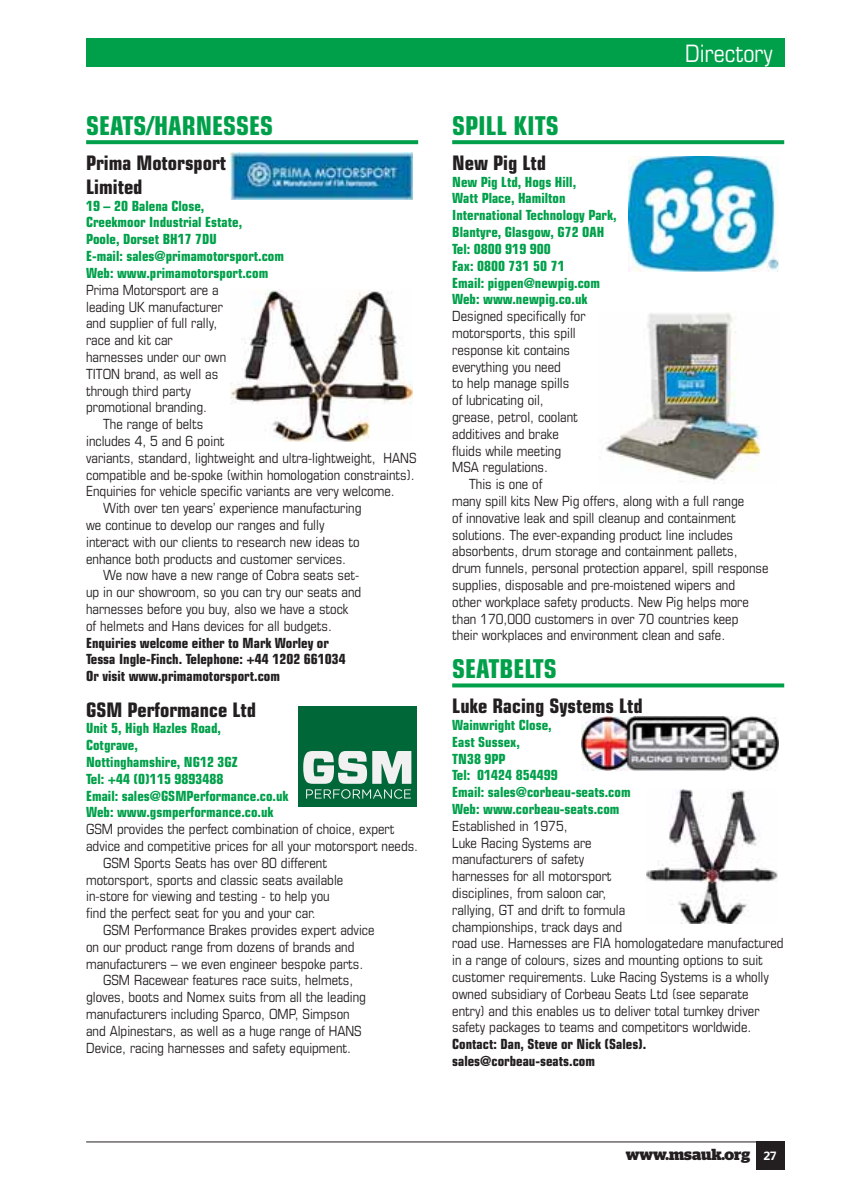
<style>
.page{position:relative;width:842px;height:1193px;background:#fff}
.page>*{position:absolute;margin:0;border:0;box-sizing:border-box;transform-origin:0 0}
.t1{font:700 condensed 26px "Eurostile";color:#00a04a}
.t2{font:condensed 24px "Eurostile";color:#fff}
.t3{font:700 condensed 20px/24px "Eurostile";color:#231f20}
.t4{font:700 16px "Stag";color:#231f20}
.t5{font:condensed 14px/16.8px "Eurostile";color:#231f20}
.t6{font:700 condensed 14px/16.8px "Eurostile";color:#00a04a}
.t7{font:700 condensed 14px/16.8px "Eurostile";color:#231f20}
.t8{font:500 12px "Stag Sans";color:#fff}
</style>
<div class="page">
<div style="left:86px;top:38px;width:697px;height:28px;background:#00a04a"></div>
<div style="left:755px;top:1141px;width:28px;height:28px;background:#231f20"></div>
<hr style="left:86px;top:1141px;width:697px;height:1px;background:#231f20">
<svg style="left:86px;top:140px;width:332px;height:4px"></svg>
<img style="left:231px;top:153px;width:181px;height:47px">
<img style="left:230px;top:289px;width:182px;height:153px">
<div style="left:298px;top:705px;width:118px;height:101px;background:#006738"></div>
<svg style="left:303px;top:751px;width:108px;height:47px"></svg>
<svg style="left:452px;top:140px;width:331px;height:4px"></svg>
<svg style="left:452px;top:683px;width:331px;height:4px"></svg>
<img style="left:628px;top:156px;width:150px;height:115px">
<img style="left:605px;top:313px;width:156px;height:167px">
<img style="left:581px;top:717px;width:196px;height:54px">
<img style="left:646px;top:789px;width:130px;height:134px">
<h1 class="t1" style="left:86px;top:116px;width:188px">SEATS/HARNESSES</h1>
<h3 class="t3" style="left:86px;top:152px;width:141px">Prima Motorsport<br>Limited</h3>
<p class="t6" style="left:86px;top:198px;width:199px">19 – 20 Balena Close,<br>Creekmoor Industrial Estate,<br>Poole, Dorset BH17 7DU<br>E-mail: sales@primamotorsport.com<br>Web: www.primamotorsport.com</p>
<p class="t5" style="left:86px;top:282px;width:134px">Prima Motorsport are a</p>
<p class="t5" style="left:86px;top:299px;width:138px">leading UK manufacturer</p>
<p class="t5" style="left:86px;top:316px;width:133px">and supplier of full rally,</p>
<p class="t5" style="left:86px;top:333px;width:88px">race and kit car</p>
<p class="t5" style="left:86px;top:350px;width:142px">harnesses under our own</p>
<p class="t5" style="left:86px;top:366px;width:133px">TITON brand, as well as</p>
<p class="t5" style="left:86px;top:383px;width:106px">through third party</p>
<p class="t5" style="left:86px;top:400px;width:122px">promotional branding.</p>
<p class="t5" style="left:103px;top:417px;width:102px">The range of belts</p>
<p class="t5" style="left:86px;top:434px;width:140px">includes 4, 5 and 6 point</p>
<p class="t5" style="left:86px;top:450px;width:332px">variants, standard, lightweight and ultra-lightweight, HANS</p>
<p class="t5" style="left:86px;top:467px;width:330px">compatible and be-spoke (within homologation constraints).</p>
<p class="t5" style="left:86px;top:484px;width:310px">Enquiries for vehicle specific variants are very welcome.</p>
<p class="t5" style="left:103px;top:501px;width:259px">With over ten years’ experience manufacturing</p>
<p class="t5" style="left:86px;top:518px;width:240px">we continue to develop our ranges and fully</p>
<p class="t5" style="left:86px;top:534px;width:275px">interact with our clients to research new ideas to</p>
<p class="t5" style="left:86px;top:551px;width:261px">enhance both products and customer services.</p>
<p class="t5" style="left:103px;top:568px;width:257px">We now have a new range of Cobra seats set-</p>
<p class="t5" style="left:86px;top:585px;width:276px">up in our showroom, so you can try our seats and</p>
<p class="t5" style="left:86px;top:602px;width:263px">harnesses before you buy, also we have a stock</p>
<p class="t5" style="left:86px;top:618px;width:247px">of helmets and Hans devices for all budgets.</p>
<p class="t7" style="left:86px;top:635px;width:261px">Enquiries welcome either to Mark Worley or<br>Tessa Ingle-Finch. Telephone: +44 1202 661034<br>Or visit www.primamotorsport.com</p>
<h3 class="t3" style="left:86px;top:699px;width:171px">GSM Performance Ltd</h3>
<p class="t6" style="left:86px;top:721px;width:204px">Unit 5, High Hazles Road,<br>Cotgrave,<br>Nottinghamshire, NG12 3GZ<br>Tel: +44 (0)115 9893488<br>Email: sales@GSMPerformance.co.uk<br>Web: www.gsmperformance.co.uk</p>
<p class="t5" style="left:86px;top:822px;width:310px">GSM provides the perfect combination of choice, expert</p>
<p class="t5" style="left:86px;top:839px;width:333px">advice and competitive prices for all your motorsport needs.</p>
<p class="t5" style="left:103px;top:855px;width:225px">GSM Sports Seats has over 80 different</p>
<p class="t5" style="left:86px;top:872px;width:258px">motorsport, sports and classic seats available</p>
<p class="t5" style="left:86px;top:889px;width:245px">in-store for viewing and testing - to help you</p>
<p class="t5" style="left:86px;top:906px;width:231px">find the perfect seat for you and your car.</p>
<p class="t5" style="left:103px;top:923px;width:273px">GSM Performance Brakes provides expert advice</p>
<p class="t5" style="left:86px;top:939px;width:270px">on our product range from dozens of brands and</p>
<p class="t5" style="left:86px;top:956px;width:278px">manufacturers – we even engineer bespoke parts.</p>
<p class="t5" style="left:103px;top:973px;width:251px">GSM Racewear features race suits, helmets,</p>
<p class="t5" style="left:86px;top:990px;width:281px">gloves, boots and Nomex suits from all the leading</p>
<p class="t5" style="left:86px;top:1007px;width:265px">manufacturers including Sparco, OMP, Simpson</p>
<p class="t5" style="left:86px;top:1023px;width:277px">and Alpinestars, as well as a huge range of HANS</p>
<p class="t5" style="left:86px;top:1040px;width:266px">Device, racing harnesses and safety equipment.</p>
<h2 class="t2" style="left:684px;top:44px;width:89px">Directory</h2>
<h1 class="t1" style="left:452px;top:116px;width:108px">SPILL KITS</h1>
<h3 class="t3" style="left:452px;top:152px;width:95px">New Pig Ltd</h3>
<p class="t6" style="left:452px;top:174px;width:166px">New Pig Ltd, Hogs Hill,<br>Watt Place, Hamilton<br>International Technology Park,<br>Blantyre, Glasgow, G72 OAH<br>Tel: 0800 919 900<br>Fax: 0800 731 50 71<br>Email: pigpen@newpig.com<br>Web: www.newpig.co.uk</p>
<p class="t5" style="left:452px;top:309px;width:135px">Designed specifically for</p>
<p class="t5" style="left:452px;top:326px;width:125px">motorsports, this spill</p>
<p class="t5" style="left:452px;top:342px;width:119px">response kit contains</p>
<p class="t5" style="left:452px;top:359px;width:110px">everything you need</p>
<p class="t5" style="left:452px;top:376px;width:118px">to help manage spills</p>
<p class="t5" style="left:452px;top:393px;width:93px">of lubricating oil,</p>
<p class="t5" style="left:452px;top:410px;width:127px">grease, petrol, coolant</p>
<p class="t5" style="left:452px;top:426px;width:108px">additives and brake</p>
<p class="t5" style="left:452px;top:443px;width:110px">fluids while meeting</p>
<p class="t5" style="left:452px;top:460px;width:97px">MSA regulations.</p>
<p class="t5" style="left:469px;top:477px;width:75px">This is one of</p>
<p class="t5" style="left:452px;top:494px;width:293px">many spill kits New Pig offers, along with a full range</p>
<p class="t5" style="left:452px;top:510px;width:285px">of innovative leak and spill cleanup and containment</p>
<p class="t5" style="left:452px;top:527px;width:282px">solutions. The ever-expanding product line includes</p>
<p class="t5" style="left:452px;top:544px;width:287px">absorbents, drum storage and containment pallets,</p>
<p class="t5" style="left:452px;top:561px;width:318px">drum funnels, personal protection apparel, spill response</p>
<p class="t5" style="left:452px;top:578px;width:284px">supplies, disposable and pre-moistened wipers and</p>
<p class="t5" style="left:452px;top:594px;width:298px">other workplace safety products. New Pig helps more</p>
<p class="t5" style="left:452px;top:611px;width:288px">than 170,000 customers in over 70 countries keep</p>
<p class="t5" style="left:452px;top:628px;width:274px">their workplaces and environment clean and safe.</p>
<h1 class="t1" style="left:452px;top:659px;width:106px">SEATBELTS</h1>
<h3 class="t3" style="left:452px;top:696px;width:192px">Luke Racing Systems Ltd</h3>
<p class="t6" style="left:452px;top:718px;width:180px">Wainwright Close,<br>East Sussex,<br>TN38 9PP<br>Tel: 01424 854499<br>Email: sales@corbeau-seats.com<br>Web: www.corbeau-seats.com</p>
<p class="t5" style="left:452px;top:818px;width:333px">Established in 1975,<br>Luke Racing Systems are<br>manufacturers of safety<br>harnesses for all motorsport<br>disciplines, from saloon car,<br>rallying, GT and drift to formula<br>championships, track days and<br>road use. Harnesses are FIA homologatedare manufactured in a range of colours, sizes and mounting options to suit customer requirements. Luke Racing Systems is a wholly owned subsidiary of Corbeau Seats Ltd (see separate entry) and this enables us to deliver total turnkey driver safety packages to teams and competitors worldwide.</p>
<p class="t7" style="left:452px;top:1037px;width:196px">Contact: Dan, Steve or Nick (Sales). sales@corbeau-seats.com</p>
<p class="t4" style="left:625px;top:1144px;width:126px">www.msauk.org</p>
<p class="t8" style="left:763px;top:1148px;width:14px">27</p>
</div>
